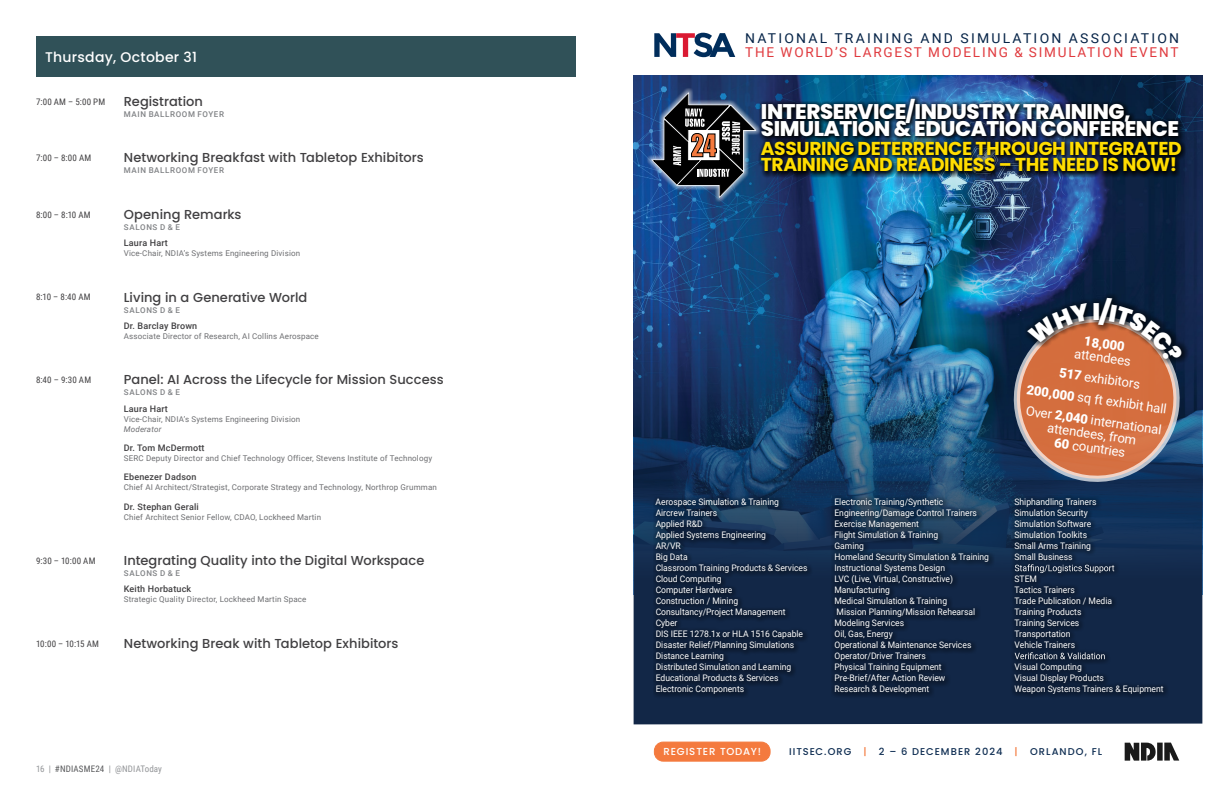
<style>
.page{position:relative;width:1224px;height:792px;background:#fff}
.page>*{position:absolute;margin:0;border:0;box-sizing:border-box;transform-origin:0 0}
.t1{font:900 23.9px "Poppins";color:#fff}
.t2{font:800 21.2px/17.5px "Poppins";letter-spacing:-.02em;color:#fff}
.t3{font:700 18.7px/16.3px "Poppins";letter-spacing:-.02em;color:#fd0}
.t4{font:500 14px "Poppins";letter-spacing:.02em;color:#fff}
.t5{font:13.6px "Roboto";letter-spacing:.13em;color:#e03a3e}
.t6{font:13.6px "Roboto";letter-spacing:.16em;color:#052347}
.t7{font:13.1px/21.2px "Roboto";color:#fff;text-align:center}
.t8{font:900 13.1px "Roboto";color:#fff}
.t9{font:500 13px "Poppins";letter-spacing:.005em;color:#414042}
.t10{font:500 10.2px "Poppins";letter-spacing:.09em;color:#fff}
.t11{font:500 9.9px "Poppins";letter-spacing:.11em;color:#0e2d52}
.t12{font:9px/11px "Roboto";color:#fff;scale:.95 1}
.t13{font:500 9px "Roboto";letter-spacing:.02em;color:#414042}
.t14{font:9px "Roboto Condensed";letter-spacing:.025em;color:#414042}
.t15{font:9px "Roboto Condensed";letter-spacing:.015em;color:#939598}
.t16{font:8px "Roboto";letter-spacing:.02em;color:#6d6e71}
.t17{font:500 8px "Roboto";letter-spacing:.075em;color:#808285}
.t18{font:italic 8px "Roboto";letter-spacing:.02em;color:#6d6e71}
.s1{color:#58595b}
.s2{font-weight:900}
.s3{color:#f47a3e}
</style>
<div class="page">
<img style="left:634px;top:75px;width:568px;height:237px">
<img style="left:634px;top:312px;width:568px;height:412px">
<svg style="left:654px;top:33px;width:81px;height:24px"></svg>
<svg style="left:647px;top:88px;width:114px;height:114px;background:#1d4885"></svg>
<svg style="left:651px;top:92px;width:105px;height:106px;background:#3f4e63"></svg>
<svg style="left:758px;top:96px;width:426px;height:42px;background:#0b2036"></svg>
<svg style="left:758px;top:138px;width:429px;height:39px;background:#0b1c2f"></svg>
<svg style="left:653px;top:495px;width:159px;height:204px;background:#102541"></svg>
<svg style="left:831px;top:495px;width:164px;height:204px;background:#112641"></svg>
<svg style="left:1011px;top:495px;width:158px;height:204px;background:#0f2543"></svg>
<svg style="left:1015px;top:564px;width:99px;height:9px"></svg>
<svg style="left:1015px;top:652px;width:90px;height:7px"></svg>
<svg style="left:1023px;top:293px;width:166px;height:4px"></svg>
<svg style="left:1125px;top:743px;width:54px;height:18px"></svg>
<div style="left:654px;top:742px;width:116px;height:19px;background:#f47a3e;border-radius:9px"></div>
<div style="left:654px;top:742px;width:116px;height:20px;border:1px solid #f47a3e;border-radius:9px"></div>
<div style="left:36px;top:36px;width:540px;height:41px;background:#305158"></div>
<svg style="left:1005px;top:297px;width:184px;height:188px;background:#855649"></svg>
<h3 class="t4" style="left:45px;top:49px;width:154px">Thursday, October 31</h3>
<p class="t14" style="left:36px;top:95px;width:71px">7:00 AM – 5:00 PM</p>
<h3 class="t9" style="left:124px;top:94px;width:81px">Registration</h3>
<p class="t17" style="left:124px;top:109px;width:102px">MAIN BALLROOM FOYER</p>
<p class="t14" style="left:36px;top:152px;width:57px">7:00 – 8:00 AM</p>
<h3 class="t9" style="left:124px;top:150px;width:302px">Networking Breakfast with Tabletop Exhibitors</h3>
<p class="t17" style="left:124px;top:165px;width:102px">MAIN BALLROOM FOYER</p>
<p class="t14" style="left:36px;top:208px;width:56px">8:00 – 8:10 AM</p>
<h3 class="t9" style="left:124px;top:207px;width:119px">Opening Remarks</h3>
<p class="t17" style="left:124px;top:221px;width:58px">SALONS D &amp; E</p>
<p class="t13" style="left:124px;top:237px;width:46px">Laura Hart</p>
<p class="t16" style="left:124px;top:248px;width:178px">Vice-Chair, NDIA’s Systems Engineering Division</p>
<p class="t14" style="left:36px;top:291px;width:56px">8:10 – 8:40 AM</p>
<h3 class="t9" style="left:124px;top:290px;width:185px">Living in a Generative World</h3>
<p class="t17" style="left:124px;top:304px;width:58px">SALONS D &amp; E</p>
<p class="t13" style="left:124px;top:320px;width:75px">Dr. Barclay Brown</p>
<p class="t16" style="left:124px;top:331px;width:197px">Associate Director of Research, AI Collins Aerospace</p>
<p class="t14" style="left:36px;top:374px;width:57px">8:40 – 9:30 AM</p>
<h3 class="t9" style="left:124px;top:372px;width:321px">Panel: AI Across the Lifecycle for Mission Success</h3>
<p class="t17" style="left:124px;top:387px;width:58px">SALONS D &amp; E</p>
<p class="t13" style="left:124px;top:402px;width:46px">Laura Hart</p>
<p class="t16" style="left:124px;top:413px;width:178px">Vice-Chair, NDIA’s Systems Engineering Division</p>
<p class="t18" style="left:124px;top:423px;width:39px">Moderator</p>
<p class="t13" style="left:124px;top:442px;width:82px">Dr. Tom McDermott</p>
<p class="t16" style="left:124px;top:453px;width:310px">SERC Deputy Director and Chief Technology Officer, Stevens Institute of Technology</p>
<p class="t13" style="left:124px;top:471px;width:74px">Ebenezer Dadson</p>
<p class="t16" style="left:124px;top:482px;width:315px">Chief AI Architect/Strategist, Corporate Strategy and Technology, Northrop Grumman</p>
<p class="t13" style="left:124px;top:500px;width:76px">Dr. Stephan Gerali</p>
<p class="t16" style="left:124px;top:511px;width:199px">Chief Architect Senior Fellow, CDAO, Lockheed Martin</p>
<p class="t14" style="left:36px;top:554px;width:61px">9:30 – 10:00 AM</p>
<h3 class="t9" style="left:124px;top:553px;width:302px">Integrating Quality into the Digital Workspace</h3>
<p class="t17" style="left:124px;top:567px;width:58px">SALONS D &amp; E</p>
<p class="t13" style="left:124px;top:583px;width:69px">Keith Horbatuck</p>
<p class="t16" style="left:124px;top:594px;width:184px">Strategic Quality Director, Lockheed Martin Space</p>
<p class="t14" style="left:36px;top:637px;width:65px">10:00 – 10:15 AM</p>
<h3 class="t9" style="left:124px;top:636px;width:276px">Networking Break with Tabletop Exhibitors</h3>
<p class="t15" style="left:36px;top:762px;width:128px">16 | <span class="s1">#NDIASME24</span> | @NDIAToday</p>
<h3 class="t6" style="left:745px;top:29px;width:435px">NATIONAL TRAINING AND SIMULATION ASSOCIATION</h3>
<h3 class="t5" style="left:745px;top:43px;width:435px">THE WORLD’S LARGEST MODELING &amp; SIMULATION EVENT</h3>
<h2 class="t2" style="left:761px;top:103px;width:420px">INTERSERVICE/INDUSTRY TRAINING,<br>SIMULATION &amp; EDUCATION CONFERENCE</h2>
<h3 class="t3" style="left:761px;top:140px;width:422px">ASSURING DETERRENCE THROUGH INTEGRATED<br>TRAINING AND READINESS – THE NEED IS NOW!</h3>
<h1 class="t1" style="left:1093px;top:298px;width:9px">I</h1>
<h3 class="t8" style="left:1086px;top:332px;width:42px;rotate:8deg">18,000</h3>
<h3 class="t7" style="left:1034px;top:336px;width:143px;rotate:8deg">attendees<br><span class="s2">517</span> exhibitors<br><span class="s2">200,000</span> sq ft exhibit hall<br>Over <span class="s2">2,040</span> international</h3>
<h3 class="t7" style="left:1048px;top:420px;width:91px;line-height:13.7px;rotate:8deg">attendees, from<br><span class="s2">60</span> countries</h3>
<p class="t12" style="left:656px;top:496px;width:161px">Aerospace Simulation &amp; Training<br>Aircrew Trainers<br>Applied R&amp;D<br>Applied Systems Engineering<br>AR/VR<br>Big Data<br>Classroom Training Products &amp; Services<br>Cloud Computing<br>Computer Hardware<br>Construction / Mining<br>Consultancy/Project Management<br>Cyber<br>DIS IEEE 1278.1x or HLA 1516 Capable<br>Disaster Relief/Planning Simulations<br>Distance Learning<br>Distributed Simulation and Learning<br>Educational Products &amp; Services<br>Electronic Components</p>
<p class="t12" style="left:834px;top:496px;width:164px">Electronic Training/Synthetic<br>Engineering/Damage Control Trainers<br>Exercise Management<br>Flight Simulation &amp; Training<br>Gaming<br>Homeland Security Simulation &amp; Training<br>Instructional Systems Design<br>LVC (Live, Virtual, Constructive)<br>Manufacturing<br>Medical Simulation &amp; Training<br>Mission Planning/Mission Rehearsal<br>Modeling Services<br>Oil, Gas, Energy<br>Operational &amp; Maintenance Services<br>Operator/Driver Trainers<br>Physical Training Equipment<br>Pre-Brief/After Action Review<br>Research &amp; Development</p>
<p class="t12" style="left:1015px;top:496px;width:88px">Shiphandling Trainers<br>Simulation Security<br>Simulation Software<br>Simulation Toolkits<br>Small Arms Training<br>Small Business</p>
<p class="t12" style="left:1015px;top:573px;width:104px">STEM<br>Tactics Trainers<br>Trade Publication / Media<br>Training Products<br>Training Services<br>Transportation<br>Vehicle Trainers</p>
<p class="t12" style="left:1015px;top:661px;width:159px">Visual Computing<br>Visual Display Products<br>Weapon Systems Trainers &amp; Equipment</p>
<p class="t10" style="left:663px;top:745px;width:99px">REGISTER TODAY!</p>
<p class="t11" style="left:789px;top:746px;width:314px">IITSEC.ORG <span class="s3">|</span> 2 – 6 DECEMBER 2024 <span class="s3">|</span> ORLANDO, FL</p>
</div>
